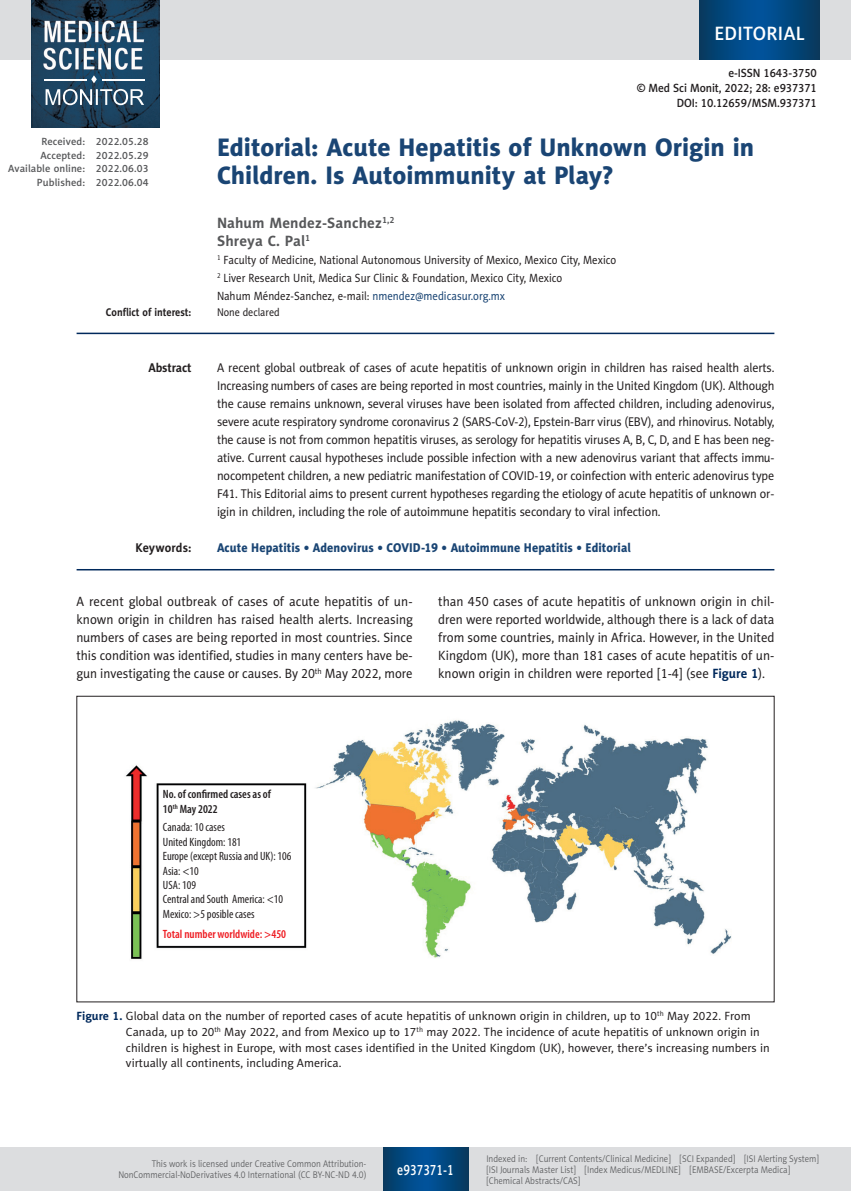
<style>
.page{position:relative;width:851px;height:1191px;background:#fff}
.page>*{position:absolute;margin:0;border:0;box-sizing:border-box;transform-origin:0 0}
.MSM_Tytul{font:25.5px/28.5px "Naomi Sans EFN Heavy";color:#1a4574}
.t1{font:19.5px "Naomi Sans EFN Medium";letter-spacing:.01em;color:#fff}
.MSM_Autorzy{font:700 15px "Naomi Sans EFN";letter-spacing:.01em;color:#57585a}
.MSM_e-PAGINA{font:15px "Naomi Sans EFN Medium";color:#fff;scale:.8 1}
.MSM_Body{font:13.5px/18px "Naomi Sans EFN";letter-spacing:-.005em;color:#231f20;text-align:justify;scale:.95 1}
.MSM_Summary_body{font:12.75px/18px "Naomi Sans EFN";letter-spacing:-.01em;color:#231f20;text-align:justify;scale:.95 1}
.MSM_keywords{font:12.75px "Naomi Sans EFN Heavy";letter-spacing:.005em;color:#1a4574;scale:.95 1}
.MSM_keywords-2{font:700 12.75px "Naomi Sans EFN";letter-spacing:.005em;color:#231f20;scale:.95 1}
.MSM_Summary_body-2{font:700 12.75px "Naomi Sans EFN";letter-spacing:-.01em;color:#231f20;scale:.95 1}
.MSM_Rycina_tytul{font:12px/15.8px "Naomi Sans EFN";color:#231f20}
.MSM_Afiliacja{font:12px "Naomi Sans EFN";color:#231f20;scale:.9 1}
.t2{font:condensed 12px/14.4px "Myriad Pro";color:#231f20}
.MSM_full_text_pdf{font:12px "Naomi Sans EFN Medium";letter-spacing:-.01em;color:#231f20;scale:.95 1}
.t3{font:600 condensed 12px/14.4px "Myriad Pro";color:#231f20}
.t4{font:600 condensed 12px "Myriad Pro";color:#ee1d23}
.MSM_Support{font:700 11.25px "Naomi Sans EFN";color:#231f20;scale:.9 1}
.MSM_Support-2{font:11.25px "Naomi Sans EFN";color:#231f20;scale:.9 1}
.t5{font:10.5px "Naomi Sans EFN Medium";letter-spacing:.01em;color:#57585a}
.t6{font:9.75px/11.2px "Naomi Sans EFN Light";color:#57585a;scale:.9 1}
.s1{color:#1a4574}
.s2{font-weight:700;color:#00295c}
</style>
<div class="page">
<hr style="left:77px;top:333px;width:697px;height:1px;background:#00295c">
<hr style="left:77px;top:569px;width:697px;height:1px;background:#00295c">
<img style="left:125px;top:720px;width:607px;height:240px">
<div style="left:0;top:1148px;width:850px;height:43px;background:#dcdddf"></div>
<svg style="left:383px;top:1147px;width:85px;height:43px;background:#02477e"></svg>
<div style="left:0;top:0;width:850px;height:60px;background:#dcdddf"></div>
<img style="left:32px;top:0;width:127px;height:128px">
<img style="left:45px;top:79px;width:41px;height:1px">
<img style="left:103px;top:79px;width:41px;height:1px">
<svg style="left:91px;top:75px;width:6px;height:8px"></svg>
<img style="left:46px;top:89px;width:98px;height:16px">
<svg style="left:699px;top:0;width:120px;height:60px;background:#02477e"></svg>
<h2 class="t1" style="left:714px;top:22px;width:91px">EDITORIAL</h2>
<p class="t5" style="left:41px;top:136px;width:109px">Received: 2022.05.28</p>
<p class="t5" style="left:40px;top:149px;width:110px">Accepted: 2022.05.29</p>
<p class="t5" style="left:8px;top:163px;width:142px">Available online: 2022.06.03</p>
<p class="t5" style="left:37px;top:176px;width:113px">Published: 2022.06.04</p>
<p class="MSM_full_text_pdf" style="left:728px;top:66px;width:95px">e-ISSN 1643-3750</p>
<p class="MSM_full_text_pdf" style="left:636px;top:81px;width:191px">© Med Sci Monit, 2022; 28: e937371</p>
<p class="MSM_full_text_pdf" style="left:676px;top:96px;width:149px">DOI: 10.12659/MSM.937371</p>
<p class="MSM_Tytul" style="left:217px;top:132px;width:538px">Editorial: Acute Hepatitis of Unknown Origin in<br>Children. Is Autoimmunity at Play?</p>
<p class="MSM_Autorzy" style="left:217px;top:214px;width:179px">Nahum Mendez-Sanchez<sup>1,2</sup></p>
<p class="MSM_Autorzy" style="left:217px;top:232px;width:95px">Shreya C. Pal<sup>1</sup></p>
<p class="MSM_Afiliacja" style="left:217px;top:253px;width:445px"><sup>1</sup> Faculty of Medicine, National Autonomous University of Mexico, Mexico City, Mexico</p>
<p class="MSM_Afiliacja" style="left:217px;top:271px;width:385px"><sup>2</sup> Liver Research Unit, Medica Sur Clinic &amp; Foundation, Mexico City, Mexico</p>
<p class="MSM_Afiliacja" style="left:217px;top:289px;width:321px">Nahum Méndez-Sanchez, e-mail: <span class="s1">nmendez@medicasur.org.mx</span></p>
<p class="MSM_Support" style="left:106px;top:305px;width:97px">Conflict of interest:</p>
<p class="MSM_Support-2" style="left:217px;top:305px;width:71px">None declared</p>
<p class="MSM_Summary_body-2" style="left:148px;top:360px;width:47px">Abstract</p>
<p class="MSM_Summary_body" style="left:217px;top:359px;width:588px">A recent global outbreak of cases of acute hepatitis of unknown origin in children has raised health alerts.<br>Increasing numbers of cases are being reported in most countries, mainly in the United Kingdom (UK). Although the cause remains unknown, several viruses have been isolated from affected children, including adenovirus, severe acute respiratory syndrome coronavirus 2 (SARS‑CoV‑2), Epstein-Barr virus (EBV), and rhinovirus. Notably, the cause is not from common hepatitis viruses, as serology for hepatitis viruses A, B, C, D, and E has been neg&shy;ative. Current causal hypotheses include possible infection with a new adenovirus variant that affects immu&shy;nocompetent children, a new pediatric manifestation of COVID-19, or coinfection with enteric adenovirus type F41. This Editorial aims to present current hypotheses regarding the etiology of acute hepatitis of unknown or&shy;igin in children, including the role of autoimmune hepatitis secondary to viral infection.</p>
<p class="MSM_keywords-2" style="left:135px;top:540px;width:60px">Keywords:</p>
<p class="MSM_keywords" style="left:217px;top:540px;width:437px">Acute Hepatitis • Adenovirus • COVID-19 • Autoimmune Hepatitis • Editorial</p>
<p class="MSM_Body" style="left:77px;top:592px;width:355px">A recent global outbreak of cases of acute hepatitis of un&shy;known origin in children has raised health alerts. Increasing numbers of cases are being reported in most countries. Since this condition was identified, studies in many centers have be&shy;gun investigating the cause or causes. By 20<sup>th</sup> May 2022, more</p>
<p class="MSM_Body" style="left:438px;top:592px;width:355px">than 450 cases of acute hepatitis of unknown origin in chil&shy;dren were reported worldwide, although there is a lack of data from some countries, mainly in Africa. However, in the United Kingdom (UK), more than 181 cases of acute hepatitis of un&shy;known origin in children were reported [1-4] (see <span class="s2">Figure 1</span>).</p>
<p class="t3" style="left:163px;top:787px;width:109px">No. of confirmed cases as of<br>10<sup>th</sup> May 2022</p>
<p class="t2" style="left:163px;top:820px;width:130px">Canada: 10 cases<br>United Kingdom: 181<br>Europe (except Russia and UK): 106<br>Asia: &lt;10<br>USA: 109<br>Central and South America: &lt;10<br>Mexico: &gt;5 posible cases</p>
<p class="t4" style="left:163px;top:928px;width:125px">Total number worldwide: &gt;450</p>
<p class="MSM_Rycina_tytul" style="left:126px;top:1008px;width:645px;text-indent:-49px"><span class="s2">Figure 1.</span> Global data on the number of reported cases of acute hepatitis of unknown origin in children, up to 10<sup>th</sup> May 2022. From Canada, up to 20<sup>th</sup> May 2022, and from Mexico up to 17<sup>th</sup> may 2022. The incidence of acute hepatitis of unknown origin in children is highest in Europe, with most cases identified in the United Kingdom (UK), however, there’s increasing numbers in virtually all continents, including America.</p>
<p class="t6" style="left:118px;top:1158px;width:277px;text-align:right">This work is licensed under Creative Common Attribution-<br>NonCommercial-NoDerivatives 4.0 International (CC BY-NC-ND 4.0)</p>
<p class="MSM_e-PAGINA" style="left:397px;top:1160px;width:72px">e937371-1</p>
<p class="t6" style="left:486px;top:1152px;width:371px">Indexed in: [Current Contents/Clinical Medicine] [SCI Expanded] [ISI Alerting System] [ISI Journals Master List] [Index Medicus/MEDLINE] [EMBASE/Excerpta Medica] [Chemical Abstracts/CAS]</p>
</div>
